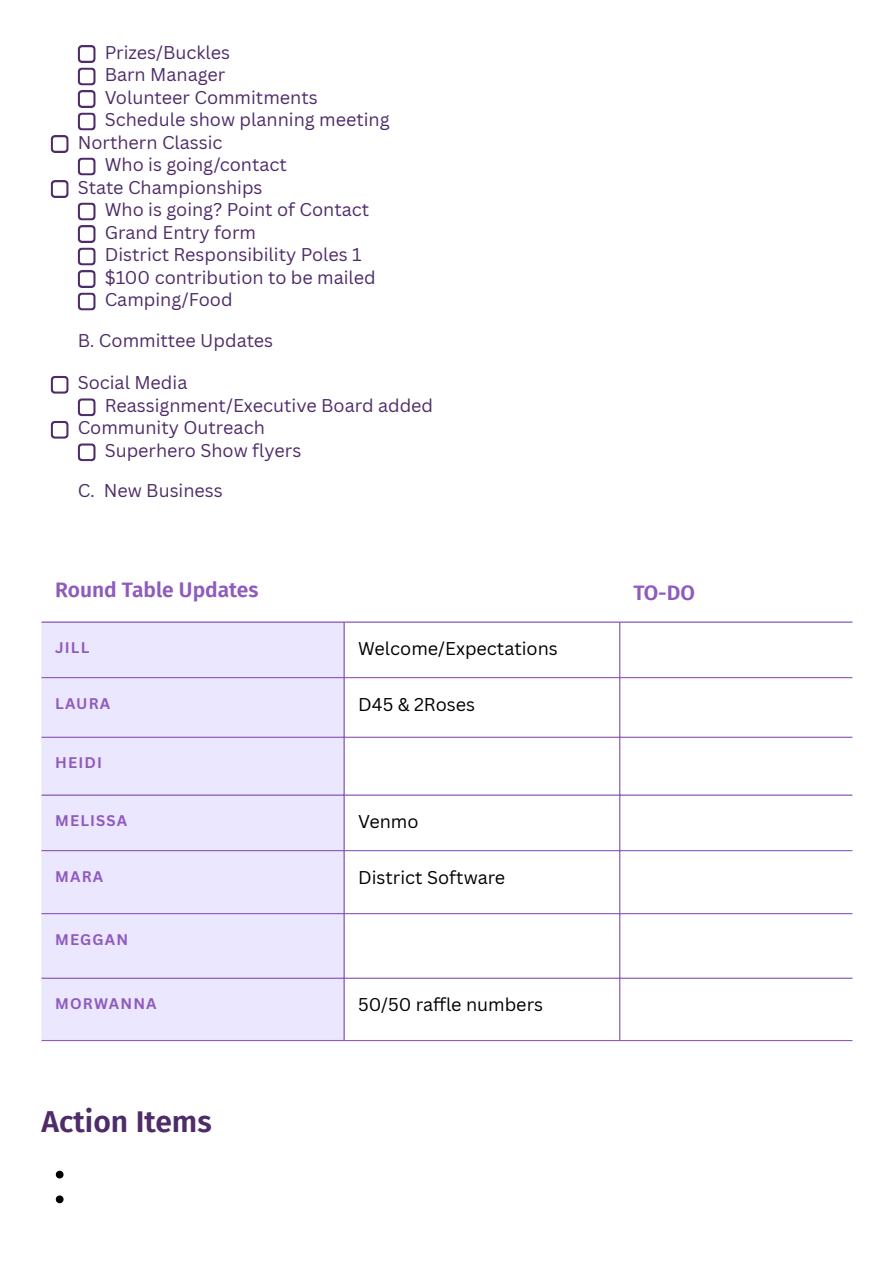
<style>
.page{position:relative;width:894px;height:1263px;background:#fff}
.page>*{position:absolute;margin:0;border:0;box-sizing:border-box;transform-origin:0 0}
.t1{font:600 30px "Fira Sans";color:#4e2c69}
.t2{font:600 21px "Fira Sans";color:#8f5bbd}
.t3{font:18px "Canva Sans";color:#4e2c69}
.t4{font:18px "Canva Sans";color:#000}
.t5{font:700 15px "Canva Sans";letter-spacing:.075em;color:#8f5bbd}
</style>
<div class="page">
<svg style="left:78px;top:45px;width:18px;height:85px"></svg>
<svg style="left:51px;top:135px;width:18px;height:18px"></svg>
<svg style="left:78px;top:158px;width:18px;height:18px"></svg>
<svg style="left:51px;top:180px;width:18px;height:18px"></svg>
<svg style="left:78px;top:202px;width:18px;height:108px"></svg>
<svg style="left:51px;top:376px;width:18px;height:18px"></svg>
<svg style="left:78px;top:398px;width:18px;height:18px"></svg>
<svg style="left:51px;top:421px;width:18px;height:18px"></svg>
<svg style="left:78px;top:443px;width:18px;height:18px"></svg>
<div style="left:42px;top:623px;width:301px;height:417px;background:#eae7ff"></div>
<hr style="left:343px;top:623px;width:1px;height:417px;background:#8f5bbd">
<hr style="left:619px;top:623px;width:1px;height:417px;background:#8f5bbd">
<hr style="left:42px;top:621px;width:810px;height:2px;background:#8f5bbd">
<hr style="left:42px;top:677px;width:810px;height:1px;background:#8f5bbd">
<hr style="left:42px;top:737px;width:810px;height:1px;background:#8f5bbd">
<hr style="left:42px;top:794px;width:810px;height:2px;background:#8f5bbd">
<hr style="left:42px;top:850px;width:810px;height:1px;background:#8f5bbd">
<hr style="left:42px;top:913px;width:810px;height:1px;background:#8f5bbd">
<hr style="left:42px;top:978px;width:810px;height:1px;background:#8f5bbd">
<hr style="left:42px;top:1040px;width:810px;height:1px;background:#8f5bbd">
<svg style="left:56px;top:1171px;width:7px;height:7px"></svg>
<svg style="left:56px;top:1195px;width:7px;height:8px"></svg>
<p class="t3" style="left:105px;top:39px;width:127px">Prizes/Buckles</p>
<p class="t3" style="left:105px;top:62px;width:122px">Barn Manager</p>
<p class="t3" style="left:105px;top:84px;width:214px">Volunteer Commitments</p>
<p class="t3" style="left:105px;top:107px;width:286px">Schedule show planning meeting</p>
<p class="t3" style="left:78px;top:129px;width:146px">Northern Classic</p>
<p class="t3" style="left:105px;top:152px;width:184px">Who is going/contact</p>
<p class="t3" style="left:78px;top:174px;width:186px">State Championships</p>
<p class="t3" style="left:105px;top:197px;width:266px">Who is going? Point of Contact</p>
<p class="t3" style="left:105px;top:219px;width:153px">Grand Entry form</p>
<p class="t3" style="left:105px;top:242px;width:258px">District Responsibility Poles 1</p>
<p class="t3" style="left:105px;top:264px;width:272px">$100 contribution to be mailed</p>
<p class="t3" style="left:105px;top:287px;width:129px">Camping/Food</p>
<p class="t3" style="left:78px;top:327px;width:197px">B. Committee Updates</p>
<p class="t3" style="left:78px;top:370px;width:111px">Social Media</p>
<p class="t3" style="left:105px;top:393px;width:330px">Reassignment/Executive Board added</p>
<p class="t3" style="left:78px;top:415px;width:189px">Community Outreach</p>
<p class="t3" style="left:105px;top:438px;width:198px">Superhero Show flyers</p>
<p class="t3" style="left:78px;top:478px;width:147px">C. New Business</p>
<p class="t2" style="left:55px;top:578px;width:205px">Round Table Updates</p>
<p class="t2" style="left:633px;top:580px;width:63px">TO-DO</p>
<p class="t5" style="left:55px;top:637px;width:36px">JILL</p>
<p class="t4" style="left:358px;top:636px;width:201px">Welcome/Expectations</p>
<p class="t5" style="left:55px;top:692px;width:57px">LAURA</p>
<p class="t4" style="left:358px;top:692px;width:118px">D45 &amp; 2Roses</p>
<p class="t5" style="left:55px;top:752px;width:48px">HEIDI</p>
<p class="t5" style="left:55px;top:810px;width:74px">MELISSA</p>
<p class="t4" style="left:358px;top:809px;width:62px">Venmo</p>
<p class="t5" style="left:55px;top:865px;width:50px">MARA</p>
<p class="t4" style="left:358px;top:865px;width:149px">District Software</p>
<p class="t5" style="left:55px;top:928px;width:75px">MEGGAN</p>
<p class="t5" style="left:55px;top:993px;width:103px">MORWANNA</p>
<p class="t4" style="left:358px;top:992px;width:186px">50/50 raffle numbers</p>
<h1 class="t1" style="left:42px;top:1104px;width:171px">Action Items</h1>
</div>
